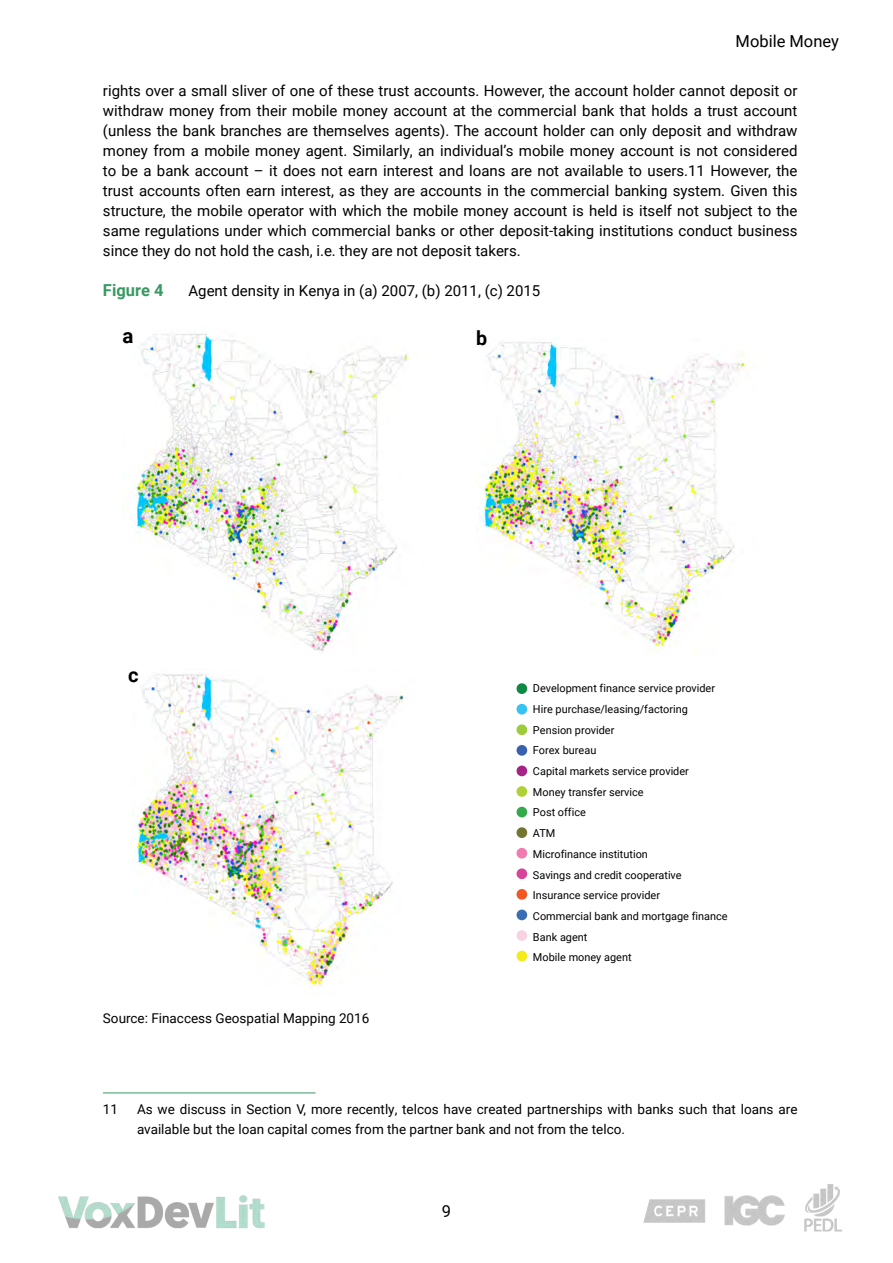
<style>
.page{position:relative;width:893px;height:1263px;background:#fff}
.page>*{position:absolute;margin:0;border:0;box-sizing:border-box;transform-origin:0 0}
.t1{font:700 20.55px "Roboto";color:#000}
.t2{font:700 20.1px "Roboto";color:#000}
.t3{font:700 19.65px "Roboto";color:#000}
.t4{font:16.5px "Roboto";color:#000}
.t5{font:700 16.5px "Roboto";color:#3a9963}
.t6{font:15px/20px "Roboto";color:#000;text-align:justify}
.t7{font:13.5px/20px "Roboto";color:#000}
.t8{font:10.95px/20.7px "Roboto";color:#000}
</style>
<div class="page">
<img style="left:643px;top:1184px;width:199px;height:48px">
<img style="left:122px;top:333px;width:287px;height:320px">
<img style="left:476px;top:338px;width:273px;height:313px">
<img style="left:133px;top:673px;width:274px;height:315px">
<div style="left:516px;top:683px;width:11px;height:11px;background:#0e8843;border-radius:50%"></div>
<div style="left:516px;top:704px;width:11px;height:10px;background:#35c3f2;border-radius:50%"></div>
<div style="left:516px;top:724px;width:11px;height:11px;background:#9dcb3b;border-radius:50%"></div>
<div style="left:516px;top:745px;width:11px;height:11px;background:#3862ae;border-radius:50%"></div>
<div style="left:516px;top:765px;width:11px;height:11px;background:#a52385;border-radius:50%"></div>
<div style="left:516px;top:786px;width:11px;height:11px;background:#b0d136;border-radius:50%"></div>
<div style="left:516px;top:807px;width:11px;height:10px;background:#35aa4a;border-radius:50%"></div>
<div style="left:516px;top:827px;width:11px;height:11px;background:#727430;border-radius:50%"></div>
<div style="left:516px;top:848px;width:11px;height:10px;background:#f07bb0;border-radius:50%"></div>
<div style="left:516px;top:868px;width:11px;height:11px;background:#d74598;border-radius:50%"></div>
<div style="left:516px;top:889px;width:11px;height:11px;background:#f15722;border-radius:50%"></div>
<div style="left:516px;top:909px;width:11px;height:11px;background:#3b6db5;border-radius:50%"></div>
<div style="left:516px;top:930px;width:11px;height:11px;background:#f8d1e3;border-radius:50%"></div>
<div style="left:516px;top:951px;width:11px;height:10px;background:#f3ec18;border-radius:50%"></div>
<hr style="left:103px;top:1092px;width:213px;height:1px;background:#3a9963">
<img style="left:58px;top:1195px;width:207px;height:34px">
<p class="t4" style="left:736px;top:30px;width:105px">Mobile Money</p>
<p class="t6" style="left:103px;top:81px;width:696px">rights over a small sliver of one of these trust accounts. However, the account holder cannot deposit or withdraw money from their mobile money account at the commercial bank that holds a trust account (unless the bank branches are themselves agents). The account holder can only deposit and withdraw money from a mobile money agent. Similarly, an individual’s mobile money account is not considered to be a bank account – it does not earn interest and loans are not available to users.11 However, the trust accounts often earn interest, as they are accounts in the commercial banking system. Given this structure, the mobile operator with which the mobile money account is held is itself not subject to the same regulations under which commercial banks or other deposit-taking institutions conduct business since they do not hold the cash, i.e. they are not deposit takers.</p>
<p class="t5" style="left:103px;top:279px;width:62px">Figure 4</p>
<p class="t6" style="left:188px;top:280px;width:353px">Agent density in Kenya in (a) 2007, (b) 2011, (c) 2015</p>
<h1 class="t1" style="left:123px;top:322px;width:13px">a</h1>
<h3 class="t3" style="left:476px;top:325px;width:13px">b</h3>
<h2 class="t2" style="left:128px;top:661px;width:12px">c</h2>
<p class="t7" style="left:103px;top:1008px;width:268px">Source: Finaccess Geospatial Mapping 2016</p>
<p class="t8" style="left:533px;top:677px;width:196px">Development finance service provider<br>Hire purchase/leasing/factoring<br>Pension provider<br>Forex bureau<br>Capital markets service provider<br>Money transfer service<br>Post office<br>ATM<br>Microfinance institution<br>Savings and credit cooperative<br>Insurance service provider<br>Commercial bank and mortgage finance<br>Bank agent<br>Mobile money agent</p>
<p class="t7" style="left:103px;top:1099px;width:17px">11</p>
<p class="t7" style="left:137px;top:1099px;width:662px">As we discuss in Section V, more recently, telcos have created partnerships with banks such that loans are available but the loan capital comes from the partner bank and not from the telco.</p>
<p class="t4" style="left:442px;top:1200px;width:11px">9</p>
</div>
